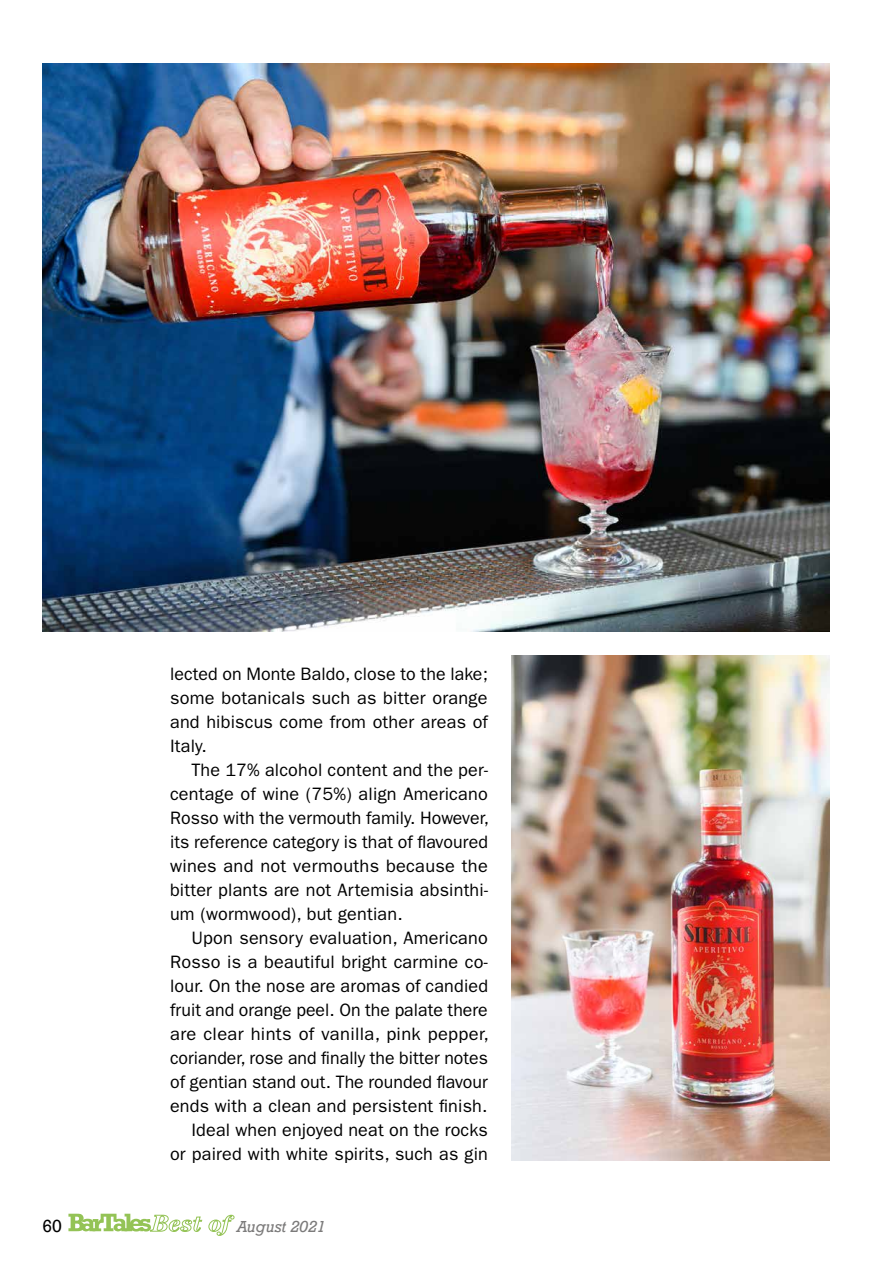
<style>
.page{position:relative;width:893px;height:1263px;background:#fff}
.page>*{position:absolute;margin:0;border:0;box-sizing:border-box;transform-origin:0 0}
.t1{font:18px/24px "ITC Franklin Gothic Std";letter-spacing:.01em;color:#000;text-align:justify}
.t2{font:18px "Rockwell";color:#000}
.t3{font:italic 15px "Rockwell";color:#7c7b7b}
</style>
<div class="page">
<img style="left:43px;top:64px;width:786px;height:568px">
<img style="left:511px;top:656px;width:318px;height:505px">
<svg style="left:68px;top:1214px;width:167px;height:22px"></svg>
<p class="t1" style="left:170px;top:662px;width:319px">lected on Monte Baldo, close to the lake; some botanicals such as bitter orange and hibiscus come from other areas of Italy.</p>
<p class="t1" style="left:170px;top:758px;width:320px;text-indent:21px">The 17% alcohol content and the per&shy;centage of wine (75%) align Americano Rosso with the vermouth family. However, its reference category is that of flavoured wines and not vermouths because the bitter plants are not Artemisia absinthi&shy;um (wormwood), but gentian.</p>
<p class="t1" style="left:170px;top:926px;width:320px;text-align:right">Upon sensory evaluation, Americano Rosso is a beautiful bright carmine co&shy;lour. On the nose are aromas of candied fruit and orange peel. On the palate there are clear hints of vanilla, pink pepper, coriander, rose and finally the bitter notes of gentian stand out. The rounded flavour ends with a clean and persistent finish.<br>Ideal when enjoyed neat on the rocks<br>or paired with white spirits, such as gin</p>
<p class="t2" style="left:43px;top:1215px;width:21px">60</p>
<p class="t3" style="left:237px;top:1217px;width:90px">August 2021</p>
</div>
